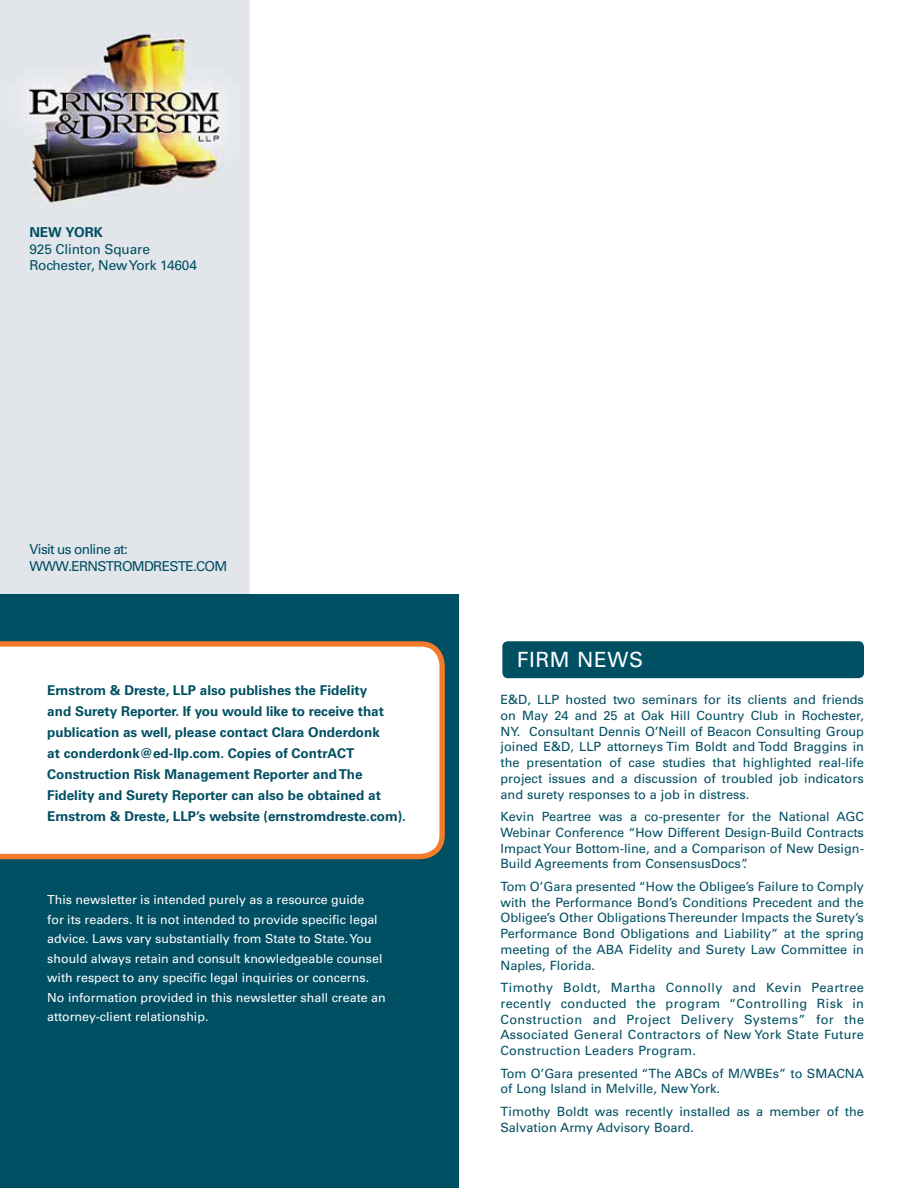
<style>
.page{position:relative;width:918px;height:1188px;background:#fff}
.page>*{position:absolute;margin:0;border:0;box-sizing:border-box;transform-origin:0 0}
.t1{font:21px "Univers LT Std";letter-spacing:.025em;color:#fff}
.t2{font:13.65px/16.5px "Univers LT Std";letter-spacing:-.01em;color:#004f63}
.t3{font:13.65px/16.5px "Univers LT Std";letter-spacing:-.05em;color:#004f63}
.t4{font:700 13.65px "Univers LT Std";letter-spacing:-.01em;color:#004f63}
.t5{font:700 13.5px/21px "Univers LT Std";color:#004f63}
.t6{font:12.75px/15.8px "Univers LT Std";color:#004f63;text-align:justify}
.t7{font:12.45px/19.5px "Univers LT Std";color:#fff}
</style>
<div class="page">
<svg style="left:0;top:0;width:250px;height:594px;background:#d4d5d6"></svg>
<div style="left:0;top:594px;width:459px;height:594px;background:#004f63"></div>
<div style="left:0;top:641px;width:445px;height:218px;background:#fff"></div>
<div style="left:502px;top:641px;width:362px;height:37px;background:#004f63;border-radius:5px"></div>
<p class="t4" style="left:29px;top:224px;width:75px">NEW YORK</p>
<p class="t2" style="left:29px;top:241px;width:169px">925 Clinton Square<br>Rochester, New York 14604</p>
<p class="t3" style="left:29px;top:541px;width:199px">Visit us online at:<br>WWW.ERNSTROMDRESTE.COM</p>
<p class="t5" style="left:47px;top:680px;width:360px">Ernstrom &amp; Dreste, LLP also publishes the Fidelity<br>and Surety Reporter. If you would like to receive that publication as well, please contact Clara Onderdonk<br>at conderdonk@ed-llp.com. Copies of ContrACT Construction Risk Management Reporter and The Fidelity and Surety Reporter can also be obtained at Ernstrom &amp; Dreste, LLP’s website (ernstromdreste.com).</p>
<p class="t7" style="left:47px;top:890px;width:340px">This newsletter is intended purely as a resource guide<br>for its readers. It is not intended to provide specific legal advice. Laws vary substantially from State to State. You should always retain and consult knowledgeable counsel with respect to any specific legal inquiries or concerns.<br>No information provided in this newsletter shall create an attorney-client relationship.</p>
<h1 class="t1" style="left:517px;top:647px;width:128px">FIRM NEWS</h1>
<p class="t6" style="left:500px;top:692px;width:365px">E&amp;D, LLP hosted two seminars for its clients and friends on May 24 and 25 at Oak Hill Country Club in Rochester, NY. Consultant Dennis O’Neill of Beacon Consulting Group joined E&amp;D, LLP attorneys Tim Boldt and Todd Braggins in the presentation of case studies that highlighted real-life project issues and a discussion of troubled job indicators and surety responses to a job in distress.</p>
<p class="t6" style="left:500px;top:809px;width:365px">Kevin Peartree was a co-presenter for the National AGC Webinar Conference “How Different Design-Build Contracts Impact Your Bottom-line, and a Comparison of New Design-Build Agreements from ConsensusDocs”.</p>
<p class="t6" style="left:500px;top:879px;width:365px">Tom O’Gara presented “How the Obligee’s Failure to Comply with the Performance Bond’s Conditions Precedent and the Obligee’s Other Obligations Thereunder Impacts the Surety’s Performance Bond Obligations and Liability” at the spring meeting of the ABA Fidelity and Surety Law Committee in Naples, Florida.</p>
<p class="t6" style="left:500px;top:980px;width:365px">Timothy Boldt, Martha Connolly and Kevin Peartree recently conducted the program “Controlling Risk in Construction and Project Delivery Systems” for the Associated General Contractors of New York State Future Construction Leaders Program.</p>
<p class="t6" style="left:500px;top:1065px;width:365px">Tom O’Gara presented “The ABCs of M/WBEs” to SMACNA of Long Island in Melville, New York.</p>
<p class="t6" style="left:500px;top:1103px;width:365px">Timothy Boldt was recently installed as a member of the<br>Salvation Army Advisory Board.</p>
</div>
